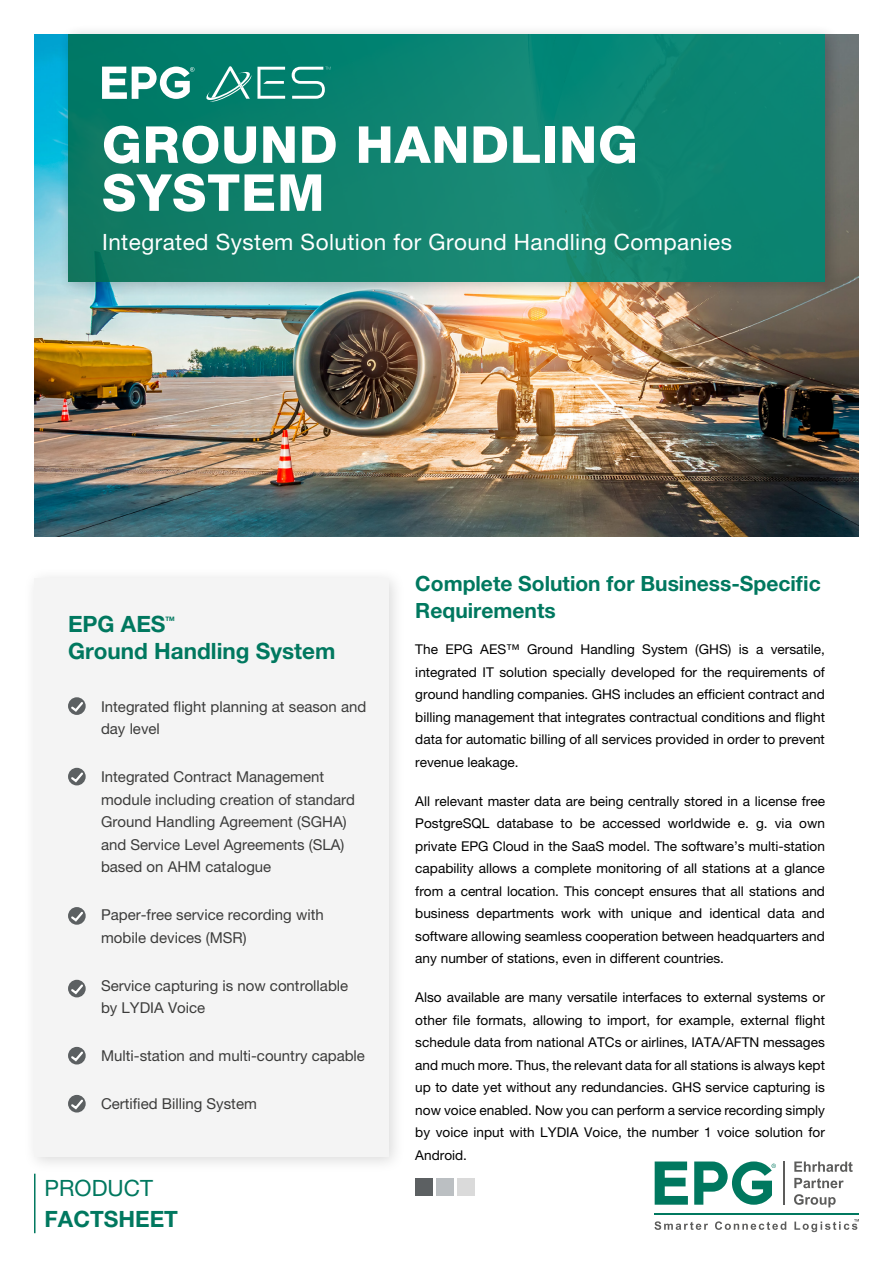
<style>
.page{position:relative;width:893px;height:1263px;background:#fff}
.page>*{position:absolute;margin:0;border:0;box-sizing:border-box;transform-origin:0 0}
.t1{font:800 51px/48px "Helvetica Neue LT Pro";letter-spacing:.02em;color:#fff}
.t2{font:22.5px "Helvetica Neue LT Pro";letter-spacing:.02em;color:#fff}
.t3{font:700 22.5px "Helvetica Neue LT Pro";color:#00785f}
.t4{font:22.5px "Helvetica Neue LT Pro";color:#00785f}
.t5{font:700 21px/27px "Helvetica Neue LT Pro";color:#00785f}
.t6{font:15px/22.5px "Helvetica Neue LT Pro";color:#3c3c3b}
.t7{font:13.5px/22.5px "Helvetica Neue LT Pro";color:#000;text-align:justify}
.t8{font:700 6.15px "Helvetica Neue LT Pro";color:#00785f}
</style>
<div class="page">
<img style="left:34px;top:34px;width:825px;height:503px">
<div style="left:23px;top:567px;width:382px;height:607px;background:#000;opacity:.15"></div>
<div style="left:34px;top:578px;width:354px;height:579px;background:#f4f4f4"></div>
<svg style="left:68px;top:697px;width:18px;height:18px"></svg>
<svg style="left:69px;top:700px;width:16px;height:13px"></svg>
<div style="left:68px;top:768px;width:18px;height:17px;background:#5c6062;border-radius:50%"></div>
<svg style="left:69px;top:770px;width:16px;height:14px"></svg>
<svg style="left:68px;top:907px;width:18px;height:18px"></svg>
<svg style="left:69px;top:910px;width:16px;height:13px"></svg>
<svg style="left:68px;top:1047px;width:18px;height:17px"></svg>
<svg style="left:69px;top:1049px;width:16px;height:14px"></svg>
<svg style="left:68px;top:1095px;width:18px;height:17px"></svg>
<svg style="left:69px;top:1097px;width:16px;height:14px"></svg>
<div style="left:415px;top:1179px;width:17px;height:17px;background:#5c6062"></div>
<div style="left:436px;top:1179px;width:18px;height:17px;background:#bbbfc2"></div>
<div style="left:458px;top:1179px;width:17px;height:17px;background:#dadada"></div>
<hr style="left:34px;top:1174px;width:2px;height:59px;background:#00785f">
<div style="left:57px;top:23px;width:785px;height:275px;background:#000;opacity:.25"></div>
<img style="left:68px;top:34px;width:757px;height:247px">
<svg style="left:206px;top:66px;width:79px;height:37px;background:#38998b"></svg>
<svg style="left:102px;top:67px;width:92px;height:32px"></svg>
<svg style="left:292px;top:67px;width:39px;height:32px"></svg>
<hr style="left:655px;top:1213px;width:204px;height:1px;background:#00785f">
<svg style="left:655px;top:1161px;width:33px;height:44px"></svg>
<svg style="left:794px;top:1161px;width:59px;height:11px"></svg>
<svg style="left:794px;top:1178px;width:50px;height:10px"></svg>
<svg style="left:794px;top:1194px;width:42px;height:13px"></svg>
<svg style="left:654px;top:1221px;width:54px;height:9px"></svg>
<svg style="left:715px;top:1221px;width:71px;height:9px"></svg>
<svg style="left:794px;top:1219px;width:65px;height:13px"></svg>
<svg style="left:694px;top:1161px;width:82px;height:44px"></svg>
<hr style="left:783px;top:1161px;width:2px;height:43px;background:#5c5c5b">
<div style="left:68px;top:980px;width:18px;height:17px;background:#5c6062;border-radius:50%"></div>
<svg style="left:69px;top:982px;width:16px;height:14px"></svg>
<h1 class="t1" style="left:102px;top:121px;width:537px">GROUND HANDLING<br>SYSTEM</h1>
<h2 class="t2" style="left:102px;top:228px;width:631px">Integrated System Solution for Ground Handling Companies</h2>
<h2 class="t3" style="left:68px;top:610px;width:99px">EPG AES</h2>
<p class="t8" style="left:166px;top:615px;width:11px">TM</p>
<h2 class="t3" style="left:68px;top:637px;width:269px">Ground Handling System</h2>
<p class="t6" style="left:101px;top:695px;width:267px">Integrated flight planning at season and day level</p>
<p class="t6" style="left:101px;top:765px;width:255px">Integrated Contract Management module including creation of standard<br>Ground Handling Agreement (SGHA) and Service Level Agreements (SLA) based on AHM catalogue</p>
<p class="t6" style="left:101px;top:903px;width:224px">Paper-free service recording with mobile devices (MSR)</p>
<p class="t6" style="left:101px;top:974px;width:249px">Service capturing is now controllable by LYDIA Voice</p>
<p class="t6" style="left:101px;top:1044px;width:265px">Multi-station and multi-country capable</p>
<p class="t6" style="left:101px;top:1092px;width:157px">Certified Billing System</p>
<h2 class="t4" style="left:45px;top:1175px;width:110px">PRODUCT</h2>
<h2 class="t3" style="left:45px;top:1205px;width:135px">FACTSHEET</h2>
<h3 class="t5" style="left:415px;top:570px;width:407px">Complete Solution for Business-Specific<br>Requirements</h3>
<p class="t7" style="left:415px;top:638px;width:411px">The EPG AES™ Ground Handling System (GHS) is a versatile, integrated IT solution specially developed for the requirements of ground handling companies. GHS includes an efficient contract and billing management that integrates contractual conditions and flight data for automatic billing of all services provided in order to prevent revenue leakage.</p>
<p class="t7" style="left:415px;top:789px;width:411px">All relevant master data are being centrally stored in a license free PostgreSQL database to be accessed worldwide e. g. via own private EPG Cloud in the SaaS model. The software’s multi-station capability allows a complete monitoring of all stations at a glance from a central location. This concept ensures that all stations and business departments work with unique and identical data and software allowing seamless cooperation between headquarters and any number of stations, even in different countries.</p>
<p class="t7" style="left:415px;top:986px;width:411px">Also available are many versatile interfaces to external systems or other file formats, allowing to import, for example, external flight schedule data from national ATCs or airlines, IATA/AFTN messages and much more. Thus, the relevant data for all stations is always kept up to date yet without any redundancies. GHS service capturing is now voice enabled. Now you can perform a service recording simply by voice input with LYDIA Voice, the number 1 voice solution for Android.</p>
</div>
